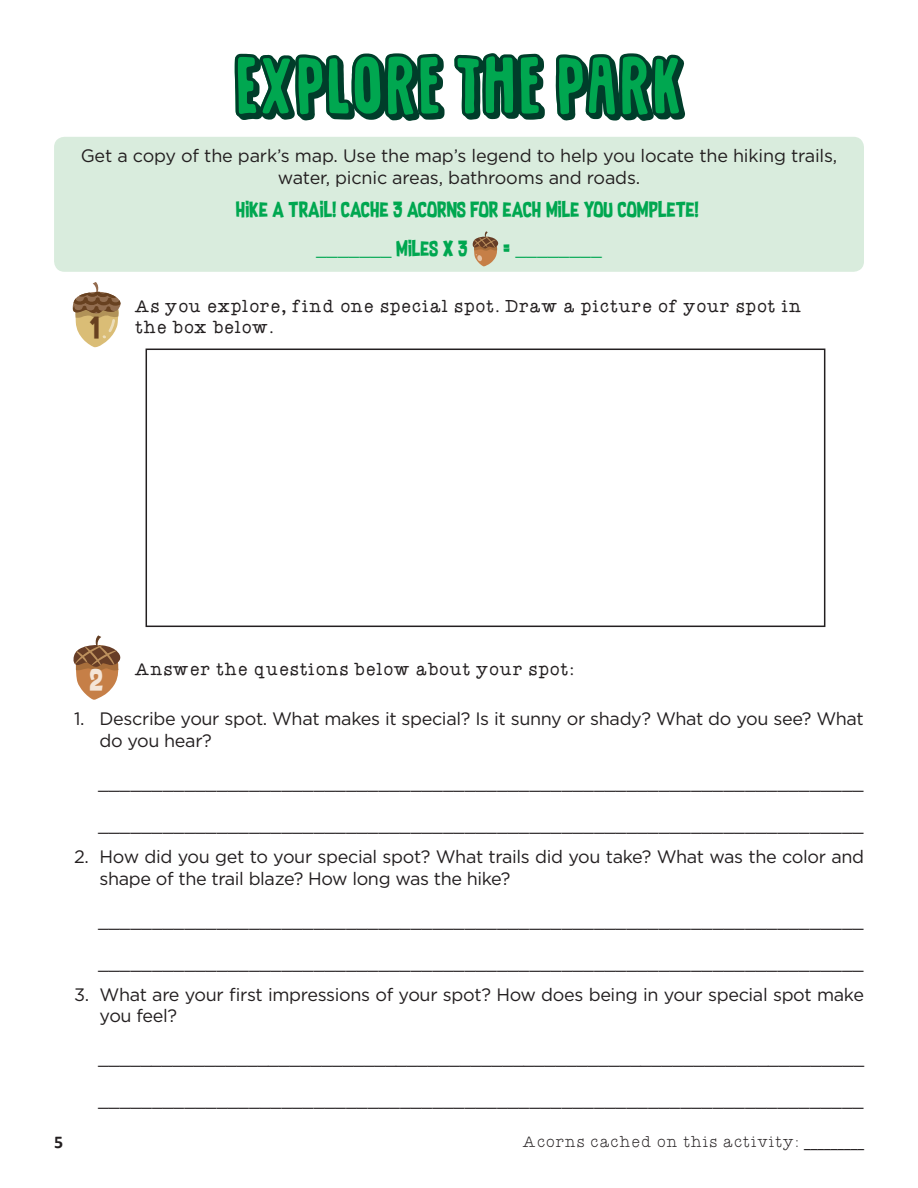
<style>
.page{position:relative;width:918px;height:1188px;background:#fff}
.page>*{position:absolute;margin:0;border:0;box-sizing:border-box;transform-origin:0 0}
.t1{font:63px "Sugarpunch DEMO";color:#003d2a}
.t2{font:25.5px "Supersonic Rocketship";color:#684120}
.t3{font:25.2px "Supersonic Rocketship";color:#f4e5d7}
.t4{font:18px/21.6px "Gotham";letter-spacing:-.02em;color:#231f20}
.t5{font:18px "KB Youre Just My Type";color:#231f20}
.t6{font:18px "Supersonic Rocketship";color:#00a750}
.t7{font:18px "Gotham";color:#00a750}
.t8{font:700 18px "Calibri";color:#231f20}
.t9{font:100 16.5px "KB Youre Just My Type";color:#231f20}
.s1{font-family:"Supersonic Rocketship"}
.s2{font-family:"Popular";font-weight:400}
</style>
<div class="page">
<svg style="left:232px;top:54px;width:210px;height:295px"></svg>
<svg style="left:454px;top:54px;width:87px;height:62px"></svg>
<svg style="left:555px;top:54px;width:126px;height:63px"></svg>
<div style="left:54px;top:137px;width:810px;height:135px;background:#d9ecdd;border-radius:10px"></div>
<svg style="left:472px;top:231px;width:26px;height:35px"></svg>
<div style="left:146px;top:349px;width:679px;height:278px;border:2px solid #231f20"></div>
<svg style="left:73px;top:282px;width:48px;height:66px"></svg>
<svg style="left:73px;top:635px;width:48px;height:65px"></svg>
<h1 class="t1" style="left:235px;top:38px;width:450px">EXPLORE THE PARK</h1>
<p class="t4" style="left:81px;top:145px;width:758px;text-align:center">Get a copy of the park’s map. Use the map’s legend to help you locate the hiking trails, water, picnic areas, bathrooms and roads.</p>
<p class="t6" style="left:236px;top:195px;width:464px">HIKE A TRAIL! CACHE 3 ACORNS FOR EACH MILE YOU COMPLETE!</p>
<p class="t7" style="left:316px;top:237px;width:153px">_______ <span class="s1">MILES X 3</span></p>
<p class="t7" style="left:503px;top:237px;width:100px"><span class="s1">=</span> ________</p>
<p class="t5" style="left:136px;top:297px;width:668px">As you explore, find one special spot. Draw a picture of your spot in</p>
<h2 class="t2" style="left:90px;top:308px;width:11px">1</h2>
<p class="t5" style="left:136px;top:319px;width:140px">the box below.</p>
<p class="t5" style="left:136px;top:660px;width:441px">Answer the questions below about your spot:</p>
<p class="t4" style="left:100px;top:708px;width:766px;text-indent:-26px">1. Describe your spot. What makes it special? Is it sunny or shady? What do you see? What do you hear?</p>
<h3 class="t3" style="left:90px;top:661px;width:15px">2</h3>
<p class="t4" style="left:98px;top:771px;width:767px">_______________________________________________________________________</p>
<p class="t4" style="left:98px;top:813px;width:767px">_______________________________________________________________________</p>
<p class="t4" style="left:100px;top:846px;width:766px;text-indent:-26px">2. How did you get to your special spot? What trails did you take? What was the color and shape of the trail blaze? How long was the hike?</p>
<p class="t4" style="left:98px;top:909px;width:767px">_______________________________________________________________________</p>
<p class="t4" style="left:98px;top:951px;width:767px">_______________________________________________________________________</p>
<p class="t4" style="left:100px;top:983px;width:766px;text-indent:-26px">3. What are your first impressions of your spot? How does being in your special spot make you feel?</p>
<p class="t4" style="left:98px;top:1047px;width:768px">________________________________________________________________________</p>
<p class="t8" style="left:54px;top:1130px;width:11px">5</p>
<p class="t4" style="left:98px;top:1089px;width:767px">_______________________________________________________________________</p>
<p class="t9" style="left:523px;top:1134px;width:342px">Acorns cached on this activity: <span class="s2">_________</span></p>
</div>
